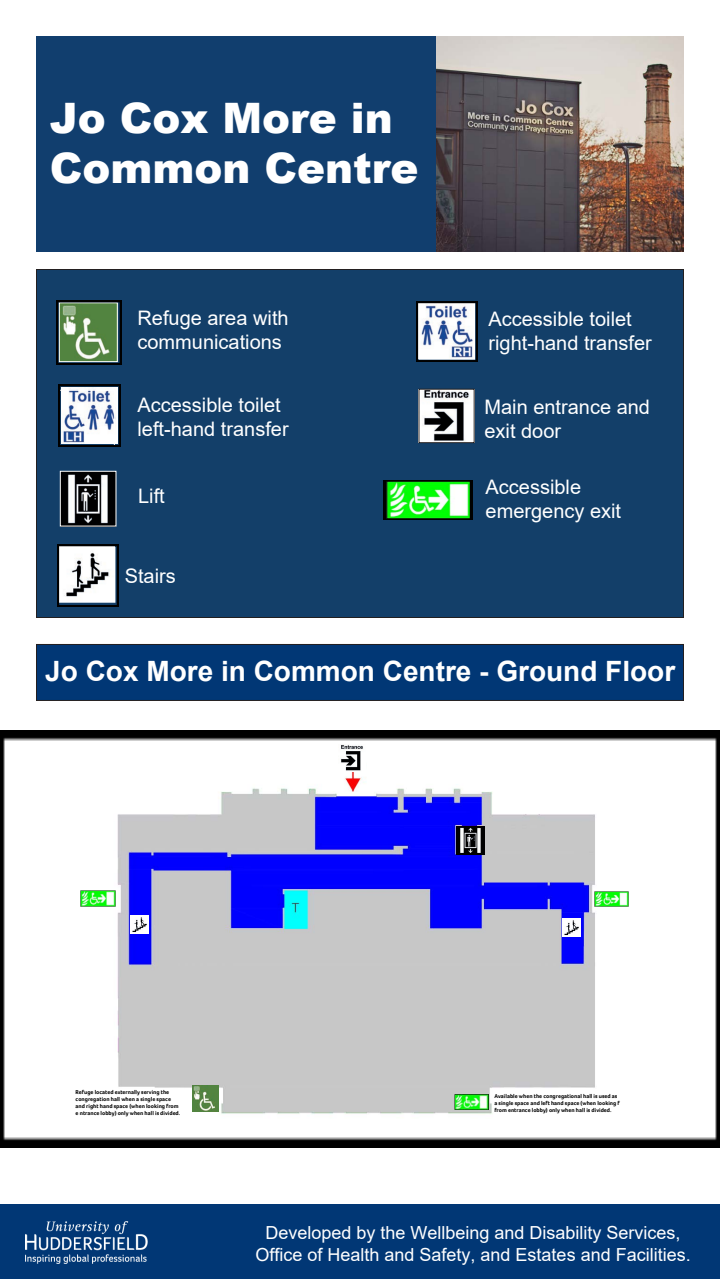
<style>
.page{position:relative;width:720px;height:1280px;background:#fff}
.page>*{position:absolute;margin:0;border:0;box-sizing:border-box;transform-origin:0 0}
.t1{font:900 42px/50.4px "Arial";color:#fff}
.t2{font:700 28px "Arial";color:#fff}
.t3{font:20px/24px "Arial";color:#fff}
.t4{font:18px/21.6px "Arial";color:#fff;text-align:center}
.t5{font:700 5.8px/7px "Foco";color:#000}
</style>
<div class="page">
<div style="left:36px;top:270px;width:648px;height:348px;background:#133f69"></div>
<div style="left:36px;top:36px;width:400px;height:216px;background:#113e6e"></div>
<div style="left:0;top:1204px;width:720px;height:76px;background:#013775"></div>
<img style="left:62px;top:473px;width:52px;height:52px">
<div style="left:60px;top:471px;width:56px;height:56px;border:1px solid #fff"></div>
<div style="left:36px;top:644px;width:648px;height:56px;background:#013775"></div>
<div style="left:36px;top:644px;width:648px;height:57px;border:1px solid #231f20"></div>
<img style="left:420px;top:391px;width:53px;height:50px">
<img style="left:57px;top:300px;width:64px;height:65px">
<img style="left:58px;top:384px;width:62px;height:62px">
<img style="left:57px;top:545px;width:62px;height:61px">
<img style="left:417px;top:301px;width:60px;height:61px">
<img style="left:0;top:730px;width:720px;height:418px">
<img style="left:26px;top:1221px;width:122px;height:43px">
<img style="left:436px;top:37px;width:248px;height:215px">
<img style="left:100px;top:747px;width:540px;height:381px">
<img style="left:339px;top:745px;width:27px;height:26px">
<img style="left:456px;top:827px;width:28px;height:28px">
<img style="left:562px;top:918px;width:19px;height:19px">
<img style="left:130px;top:915px;width:19px;height:18px">
<img style="left:192px;top:1086px;width:26px;height:26px">
<img style="left:455px;top:1095px;width:34px;height:15px">
<img style="left:594px;top:891px;width:34px;height:16px">
<img style="left:81px;top:891px;width:34px;height:15px">
<img style="left:384px;top:480px;width:89px;height:40px">
<h1 class="t1" style="left:50px;top:92px;width:370px">Jo Cox More in<br>Common Centre</h1>
<h3 class="t3" style="left:138px;top:306px;width:153px">Refuge area with communications</h3>
<h3 class="t3" style="left:138px;top:392px;width:153px">Accessible toilet left-hand transfer</h3>
<h3 class="t3" style="left:138px;top:483px;width:28px">Lift</h3>
<h3 class="t3" style="left:125px;top:564px;width:53px">Stairs</h3>
<h3 class="t3" style="left:488px;top:307px;width:165px">Accessible toilet right-hand transfer</h3>
<h3 class="t3" style="left:484px;top:395px;width:167px">Main entrance and exit door</h3>
<h3 class="t3" style="left:486px;top:475px;width:137px">Accessible emergency exit</h3>
<h2 class="t2" style="left:45px;top:652px;width:632px">Jo Cox More in Common Centre - Ground Floor</h2>
<p class="t5" style="left:76px;top:1089px;width:106px">Refuge located externally serving the congregation hall when a single space and right hand space (when looking from e ntrance lobby) only when hall is divided.</p>
<p class="t5" style="left:494px;top:1093px;width:127px">Available when the congregational hall is used as a single space and left hand space (when looking f from entrance lobby) only when hall is divided.</p>
<h3 class="t4" style="left:255px;top:1222px;width:437px">Developed by the Wellbeing and Disability Services,<br>Office of Health and Safety, and Estates and Facilities.</h3>
</div>
